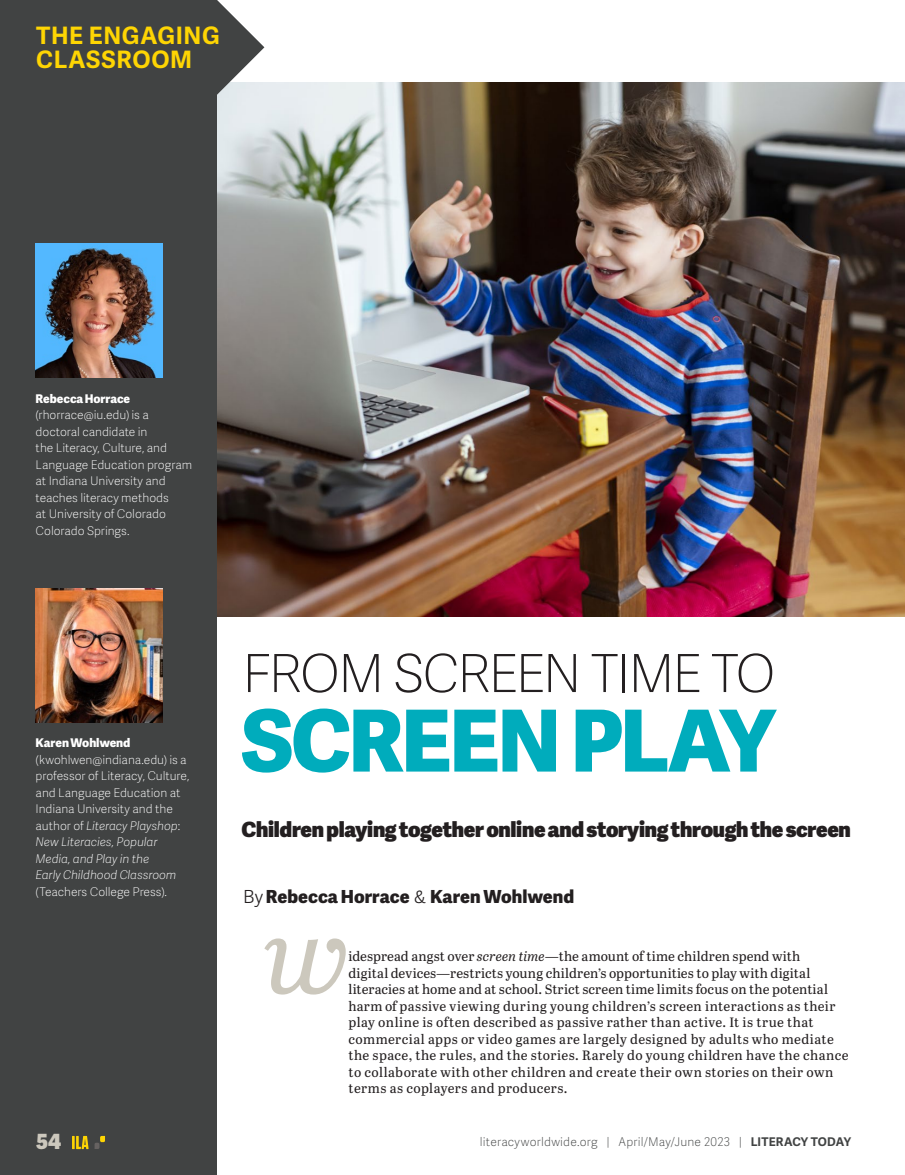
<style>
.page{position:relative;width:905px;height:1175px;background:#fff}
.page>*{position:absolute;margin:0;border:0;box-sizing:border-box;transform-origin:0 0}
.t1{font:italic 108px "Abril Text";color:#ccc8bd}
.t2{font:800 85.5px "Adelle Sans";letter-spacing:-.03em;color:#00acbc}
.t3{font:100 52.5px "Adelle Sans";letter-spacing:-.05em;color:#231f20}
.t4{font:700 24px/24px "Adelle Sans";letter-spacing:.025em;color:#fed503}
.t5{font:800 21px "Adelle Sans";letter-spacing:-.015em;color:#231f20}
.t6{font:800 21px "Adelle Sans";color:#ccc8bd}
.t7{font:800 18px "Adelle Sans";letter-spacing:.005em;color:#231f20}
.BC_no_indent{font:13.5px/16.5px "Abril Text";letter-spacing:.02em;color:#231f20}
.BC{font:100 12px/16.5px "Adelle Sans";letter-spacing:-.005em;color:#fff}
.t8{font:100 12px "Adelle Sans";letter-spacing:.015em;color:#414343}
.s1{font-weight:800}
.s2{font-style:italic}
.s3{font-weight:300}
.s4{font-weight:700}
</style>
<div class="page">
<img style="left:216px;top:82px;width:688px;height:534px">
<div style="left:0;top:70px;width:216px;height:1104px;background:#414343"></div>
<div style="left:0;top:0;width:217px;height:95px;background:#414343"></div>
<svg style="left:217px;top:0;width:47px;height:95px"></svg>
<img style="left:36px;top:243px;width:127px;height:134px">
<img style="left:36px;top:588px;width:127px;height:134px">
<hr style="left:72px;top:1135px;width:3px;height:14px;background:#fed503">
<svg style="left:76px;top:1135px;width:29px;height:14px"></svg>
<p class="t4" style="left:36px;top:24px;width:185px">THE ENGAGING<br>CLASSROOM</p>
<p class="BC" style="left:36px;top:390px;width:158px"><span class="s1">Rebecca Horrace </span>(rhorrace@iu.edu) is a doctoral candidate in<br>the Literacy, Culture, and<br>Language Education program at Indiana University and teaches literacy methods<br>at University of Colorado<br>Colorado Springs.</p>
<p class="BC" style="left:36px;top:735px;width:155px"><span class="s1">Karen Wohlwend </span>(kwohlwen@indiana.edu) is a professor of Literacy, Culture, and Language Education at<br>Indiana University and the author of <span class="s2">Literacy Playshop</span>:<br><span class="s2">New Literacies, Popular<br>Media, and Play in the<br>Early Childhood Classroom </span>(Teachers College Press).</p>
<p class="t3" style="left:242px;top:643px;width:535px">FROM SCREEN TIME TO</p>
<p class="t2" style="left:242px;top:678px;width:534px">SCREEN PLAY</p>
<p class="t5" style="left:242px;top:815px;width:610px">Children playing together online and storying through the screen</p>
<p class="t7" style="left:243px;top:883px;width:332px"><span class="s3">By</span> Rebecca Horrace <span class="s3">&amp;</span> Karen Wohlwend</p>
<p class="t1" style="left:264px;top:876px;width:88px">w</p>
<p class="BC_no_indent" style="left:348px;top:947px;width:501px">idespread angst over <span class="s2">screen time</span>—the amount of time children spend with<br>digital devices—restricts young children’s opportunities to play with digital literacies at home and at school. Strict screen time limits focus on the potential harm of passive viewing during young children’s screen interactions as their play online is often described as passive rather than active. It is true that commercial apps or video games are largely designed by adults who mediate the space, the rules, and the stories. Rarely do young children have the chance to collaborate with other children and create their own stories on their own terms as coplayers and producers.</p>
<p class="t6" style="left:36px;top:1127px;width:27px">54</p>
<p class="t8" style="left:480px;top:1134px;width:372px">literacyworldwide.org | April/May/June 2023 | <span class="s4">LITERACY TODAY</span></p>
</div>
